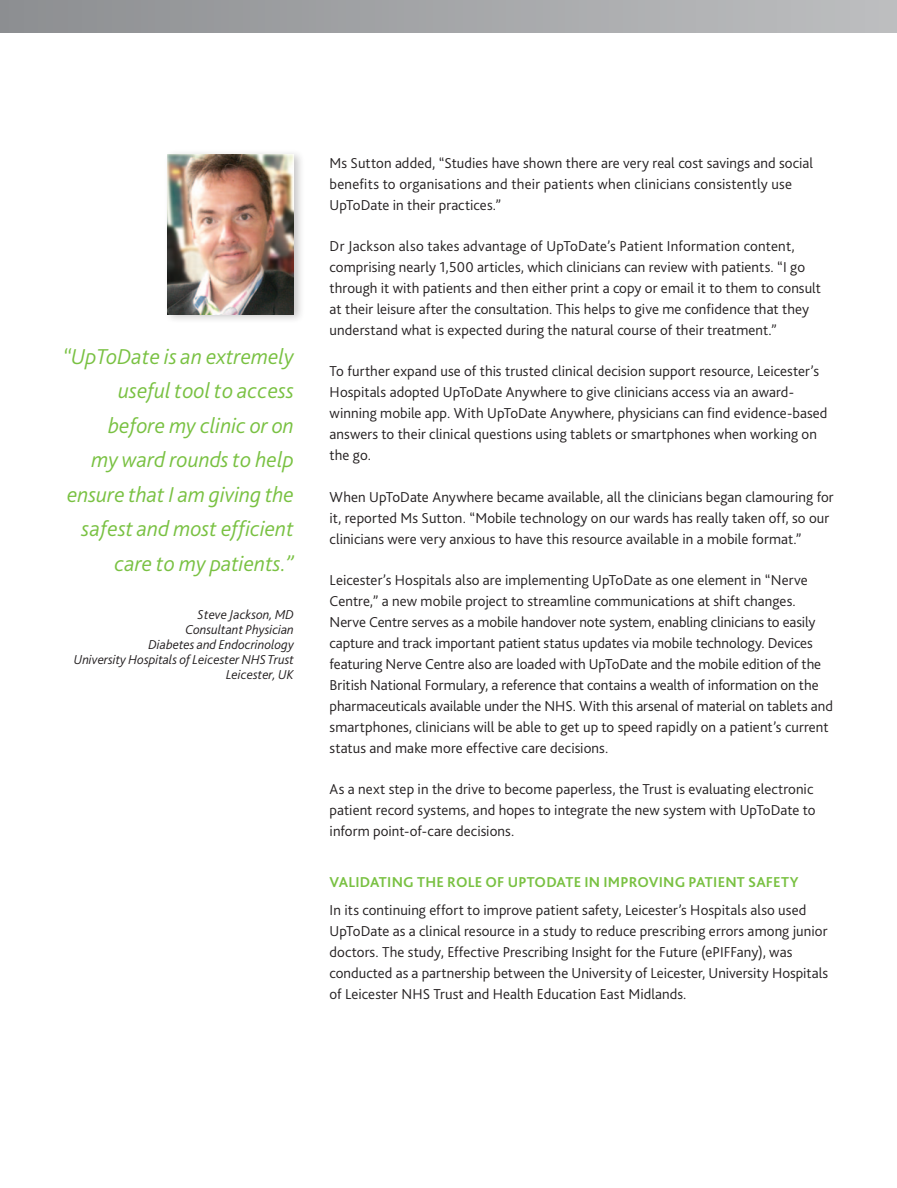
<style>
.page{position:relative;width:897px;height:1188px;background:#fff}
.page>*{position:absolute;margin:0;border:0;box-sizing:border-box;transform-origin:0 0}
.pull_quote_italic{font:italic 300 22.5px/34.5px "Bliss 2";color:#79c142;text-align:right}
.CS_text{font:300 15px/21px "Bliss 2";color:#231f20}
.CS_subhead{font:700 15px "Bliss 2";letter-spacing:.015em;color:#79c142}
.pull_quote_italic-2{font:italic 300 13.5px/15px "Bliss 2";color:#231f20;text-align:right}
</style>
<div class="page">
<div style="left:0;top:0;width:896px;height:33px;background:linear-gradient(to right,#8c8e91,#bdbec0)"></div>
<div style="left:164px;top:148px;width:141px;height:176px;background:#231f20;opacity:.25"></div>
<img style="left:168px;top:154px;width:126px;height:160px">
<p class="pull_quote_italic" style="left:63px;top:338px;width:233px">“UpToDate is an extremely useful tool to access before my clinic or on<br>my ward rounds to help ensure that I am giving the safest and most efficient care to my patients.”</p>
<p class="pull_quote_italic-2" style="left:74px;top:607px;width:221px">Steve Jackson, MD<br>Consultant Physician<br>Diabetes and Endocrinology<br>University Hospitals of Leicester NHS Trust<br>Leicester, UK</p>
<p class="CS_text" style="left:329px;top:152px;width:485px">Ms Sutton added, “Studies have shown there are very real cost savings and social benefits to organisations and their patients when clinicians consistently use<br>UpToDate in their practices.”</p>
<p class="CS_text" style="left:329px;top:235px;width:492px">Dr Jackson also takes advantage of UpToDate’s Patient Information content, comprising nearly 1,500 articles, which clinicians can review with patients. “I go through it with patients and then either print a copy or email it to them to consult at their leisure after the consultation. This helps to give me confidence that they understand what is expected during the natural course of their treatment.”</p>
<p class="CS_text" style="left:329px;top:360px;width:499px">To further expand use of this trusted clinical decision support resource, Leicester’s Hospitals adopted UpToDate Anywhere to give clinicians access via an award&shy;winning mobile app. With UpToDate Anywhere, physicians can find evidence-based answers to their clinical questions using tablets or smartphones when working on the go.</p>
<p class="CS_text" style="left:329px;top:486px;width:505px">When UpToDate Anywhere became available, all the clinicians began clamouring for it, reported Ms Sutton. “Mobile technology on our wards has really taken off, so our clinicians were very anxious to have this resource available in a mobile format.”</p>
<p class="CS_text" style="left:329px;top:569px;width:505px">Leicester’s Hospitals also are implementing UpToDate as one element in “Nerve Centre,” a new mobile project to streamline communications at shift changes.<br>Nerve Centre serves as a mobile handover note system, enabling clinicians to easily capture and track important patient status updates via mobile technology. Devices featuring Nerve Centre also are loaded with UpToDate and the mobile edition of the British National Formulary, a reference that contains a wealth of information on the pharmaceuticals available under the NHS. With this arsenal of material on tablets and smartphones, clinicians will be able to get up to speed rapidly on a patient’s current status and make more effective care decisions.</p>
<p class="CS_text" style="left:329px;top:778px;width:487px">As a next step in the drive to become paperless, the Trust is evaluating electronic patient record systems, and hopes to integrate the new system with UpToDate to inform point-of-care decisions.</p>
<p class="CS_subhead" style="left:329px;top:873px;width:470px">VALIDATING THE ROLE OF UPTODATE IN IMPROVING PATIENT SAFETY</p>
<p class="CS_text" style="left:329px;top:899px;width:500px">In its continuing effort to improve patient safety, Leicester’s Hospitals also used UpToDate as a clinical resource in a study to reduce prescribing errors among junior doctors. The study, Effective Prescribing Insight for the Future (ePIFFany), was conducted as a partnership between the University of Leicester, University Hospitals of Leicester NHS Trust and Health Education East Midlands.</p>
</div>
